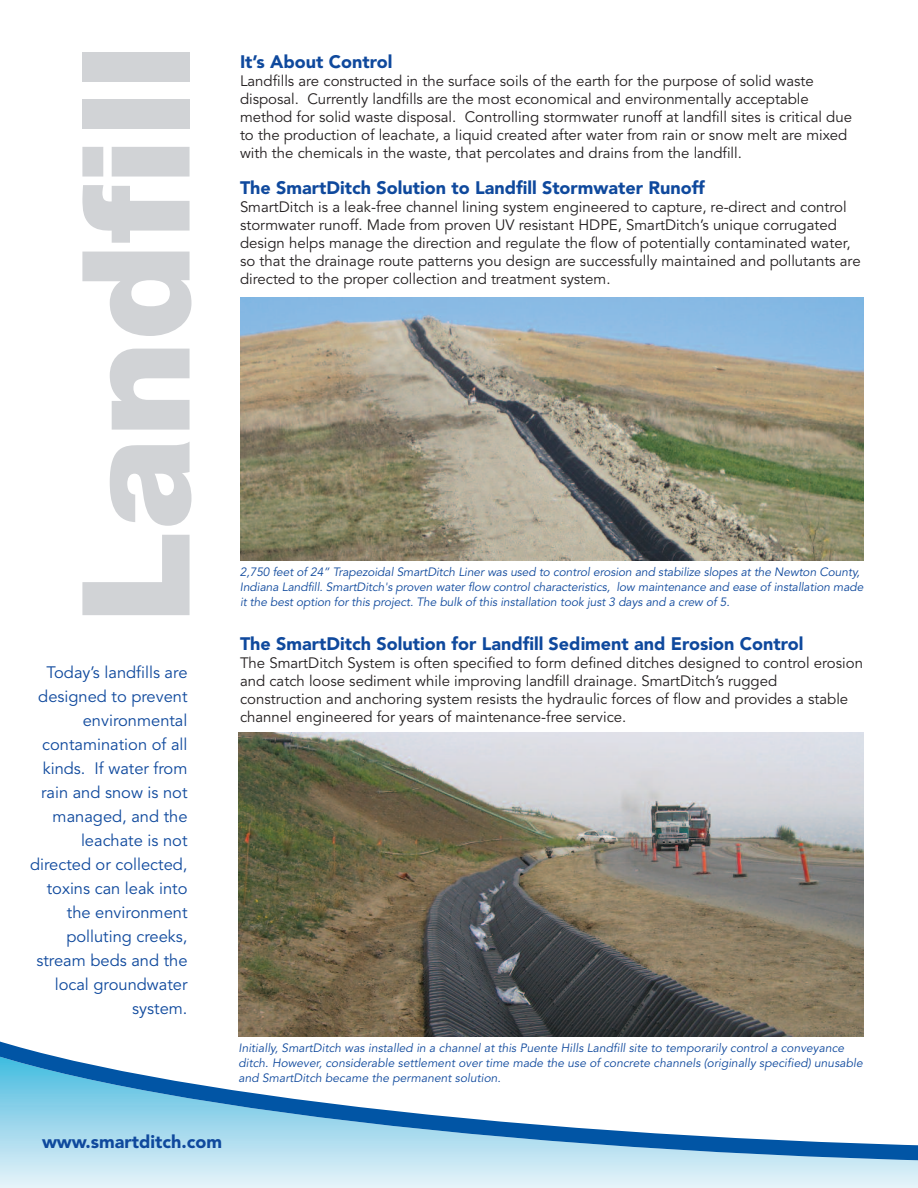
<style>
.page{position:relative;width:918px;height:1188px;background:#fff}
.page>*{position:absolute;margin:0;border:0;box-sizing:border-box;transform-origin:0 0}
.t1{font:900 150px "Helvetica Neue";color:#d1d3d6}
.t2{font:900 18px "Avenir";color:#0f499d}
.t3{font:16.5px/24px "Avenir";color:#0f499d;text-align:right}
.t4{font:15px/18px "Avenir";color:#231f20}
.t5{font:italic 12px/15px "Avenir";letter-spacing:-.005em;color:#0f499d}
</style>
<div class="page">
<svg style="left:0;top:1170px;width:918px;height:18px;background:#dcf0f7"></svg>
<svg style="left:0;top:1036px;width:918px;height:134px"></svg>
<img style="left:240px;top:298px;width:624px;height:262px">
<img style="left:238px;top:733px;width:626px;height:303px">
<h1 class="t1" style="left:82px;top:624px;width:582px;rotate:-90deg">Landfill</h1>
<p class="t3" style="left:30px;top:662px;width:159px">Today’s landfills are designed to prevent environmental contamination of all kinds. If water from rain and snow is not managed, and the leachate is not directed or collected, toxins can leak into the environment polluting creeks, stream beds and the local groundwater system.</p>
<p class="t2" style="left:240px;top:54px;width:154px">It’s About Control</p>
<p class="t4" style="left:240px;top:73px;width:614px">Landfills are constructed in the surface soils of the earth for the purpose of solid waste disposal. Currently landfills are the most economical and environmentally acceptable method for solid waste disposal. Controlling stormwater runoff at landfill sites is critical due to the production of leachate, a liquid created after water from rain or snow melt are mixed with the chemicals in the waste, that percolates and drains from the landfill.</p>
<p class="t2" style="left:240px;top:180px;width:466px">The SmartDitch Solution to Landfill Stormwater Runoff</p>
<p class="t4" style="left:240px;top:199px;width:622px">SmartDitch is a leak-free channel lining system engineered to capture, re-direct and control stormwater runoff. Made from proven UV resistant HDPE, SmartDitch’s unique corrugated design helps manage the direction and regulate the flow of potentially contaminated water, so that the drainage route patterns you design are successfully maintained and pollutants are directed to the proper collection and treatment system.</p>
<p class="t5" style="left:240px;top:565px;width:625px">2,750 feet of 24” Trapezoidal SmartDitch Liner was used to control erosion and stabilize slopes at the Newton County,<br>Indiana Landfill. SmartDitch's proven water flow control characteristics, low maintenance and ease of installation made</p>
<p class="t5" style="left:240px;top:595px;width:491px">it the best option for this project. The bulk of this installation took just 3 days and a crew of 5.</p>
<p class="t2" style="left:240px;top:636px;width:565px">The SmartDitch Solution for Landfill Sediment and Erosion Control</p>
<p class="t4" style="left:240px;top:655px;width:625px">The SmartDitch System is often specified to form defined ditches designed to control erosion and catch loose sediment while improving landfill drainage. SmartDitch’s rugged construction and anchoring system resists the hydraulic forces of flow and provides a stable channel engineered for years of maintenance-free service.</p>
<p class="t5" style="left:238px;top:1042px;width:626px">Initially, SmartDitch was installed in a channel at this Puente Hills Landfill site to temporarily control a conveyance ditch. However, considerable settlement over time made the use of concrete channels (originally specified) unusable and SmartDitch became the permanent solution.</p>
<p class="t2" style="left:42px;top:1134px;width:182px">www.smartditch.com</p>
</div>
